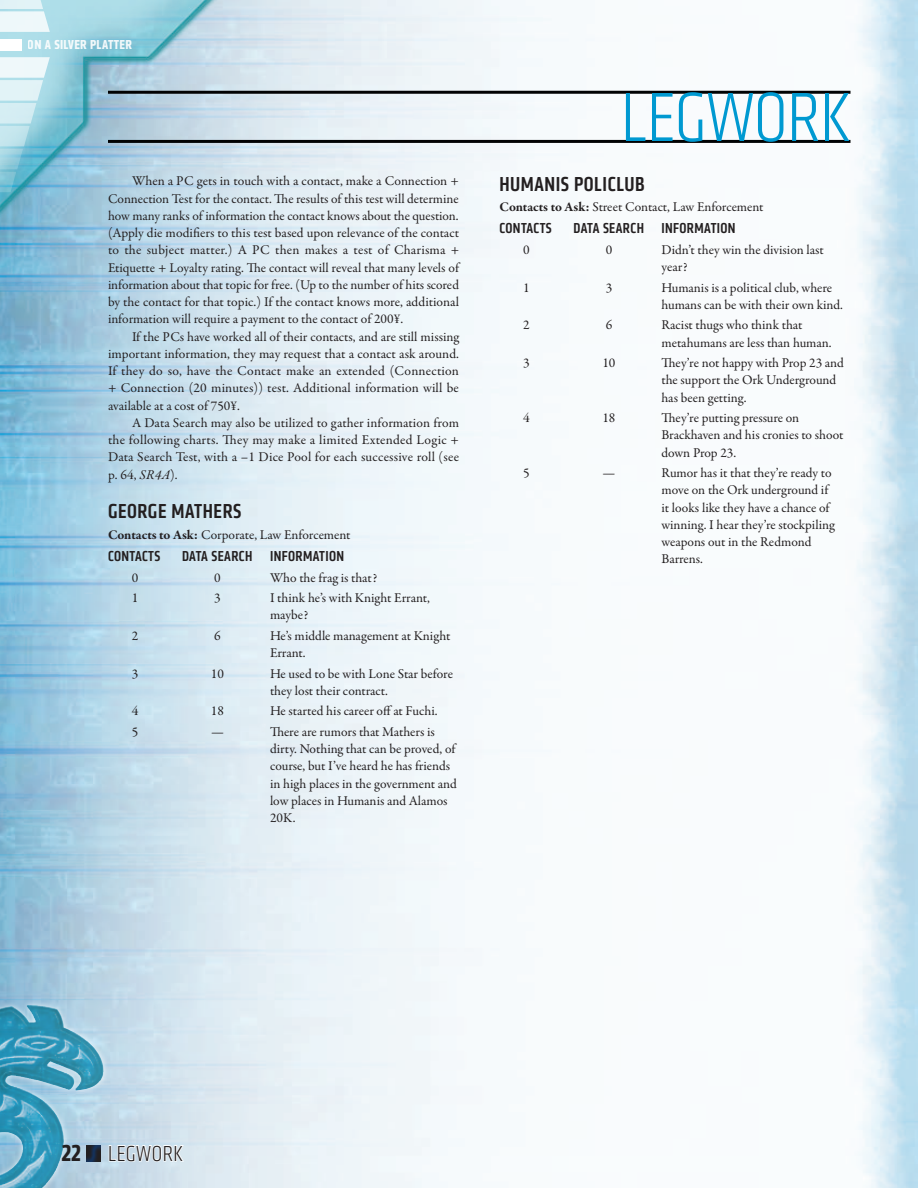
<style>
.page{position:relative;width:918px;height:1188px;background:#fff}
.page>*{position:absolute;margin:0;border:0;box-sizing:border-box;transform-origin:0 0}
.t1{font:300 condensed 72px "Klavika";color:#0099d1}
.t2{font:300 condensed 22.5px "Klavika";color:#231f20}
.t3{font:500 condensed 21px "Klavika";letter-spacing:.025em;color:#231f20}
.t4{font:500 condensed 15px "Klavika";letter-spacing:.025em;color:#231f20}
.t5{font:13.5px/17.2px "Garamond Premr Pro";color:#231f20}
.t6{font:700 condensed 13.5px "Klavika";letter-spacing:.025em;color:#fff}
.s1{font-style:italic}
.s2{font-weight:700}
.s3{font-weight:700;font-size:24px}
</style>
<div class="page">
<img style="left:0;top:0;width:918px;height:1188px">
<svg style="left:0;top:999px;width:109px;height:189px;background:#78b6ce"></svg>
<img style="left:0;top:1005px;width:35px;height:82px">
<div style="left:85px;top:1143px;width:18px;height:19px;background:#0099d1;opacity:.5"></div>
<svg style="left:108px;top:1140px;width:77px;height:27px"></svg>
<hr style="left:108px;top:91px;width:742px;height:3px;background:#010203">
<hr style="left:108px;top:140px;width:742px;height:3px;background:#010203">
<img style="left:0;top:0;width:297px;height:306px">
<svg style="left:0;top:57px;width:50px;height:135px;background:#a7d7e3"></svg>
<svg style="left:0;top:0;width:50px;height:32px;background:#e0f2f6"></svg>
<div style="left:0;top:39px;width:21px;height:12px;background:#fff"></div>
<p class="t6" style="left:28px;top:36px;width:106px">ON A SILVER PLATTER</p>
<p class="t5" style="left:108px;top:173px;width:353px;text-align:justify;text-indent:24px">When a PC gets in touch with a contact, make a Connection + Connection Test for the contact. The results of this test will determine how many ranks of information the contact knows about the question. (Apply die modifiers to this test based upon relevance of the contact to the subject matter.) A PC then makes a test of Charisma + Etiquette + Loyalty rating. The contact will reveal that many levels of information about that topic for free. (Up to the number of hits scored by the contact for that topic.) If the contact knows more, additional information will require a payment to the contact of 200¥.</p>
<p class="t5" style="left:108px;top:328px;width:353px;text-align:justify;text-indent:24px">If the PCs have worked all of their contacts, and are still missing important information, they may request that a contact ask around.<br>If they do so, have the Contact make an extended (Connection + Connection (20 minutes)) test. Additional information will be available at a cost of 750¥.</p>
<p class="t5" style="left:108px;top:414px;width:353px;text-align:justify;text-indent:24px">A Data Search may also be utilized to gather information from the following charts. They may make a limited Extended Logic + Data Search Test, with a –1 Dice Pool for each successive roll (see p. 64, <span class="s1">SR4A</span>).</p>
<h3 class="t3" style="left:108px;top:498px;width:88px">GEORGE MATHERS</h3>
<p class="t5" style="left:108px;top:526px;width:244px"><span class="s2">Contacts to Ask:</span> Corporate, Law Enforcement</p>
<p class="t4" style="left:108px;top:547px;width:20px">CONTACTS</p>
<p class="t4" style="left:182px;top:547px;width:43px">DATA SEARCH</p>
<p class="t4" style="left:270px;top:547px;width:33px">INFORMATI</p>
<p class="t4" style="left:329px;top:547px;width:15px">ON</p>
<p class="t5" style="left:132px;top:569px;width:8px">0</p>
<p class="t5" style="left:214px;top:569px;width:8px">0</p>
<p class="t5" style="left:270px;top:569px;width:109px">Who the frag is that?</p>
<p class="t5" style="left:132px;top:590px;width:8px">1</p>
<p class="t5" style="left:214px;top:590px;width:8px">3</p>
<p class="t5" style="left:270px;top:590px;width:162px">I think he’s with Knight Errant, maybe?</p>
<p class="t5" style="left:132px;top:627px;width:8px">2</p>
<p class="t5" style="left:214px;top:627px;width:8px">6</p>
<p class="t5" style="left:270px;top:627px;width:182px">He’s middle management at Knight<br>Errant.</p>
<p class="t5" style="left:132px;top:665px;width:8px">3</p>
<p class="t5" style="left:211px;top:665px;width:15px">10</p>
<p class="t5" style="left:270px;top:665px;width:184px">He used to be with Lone Star before they lost their contract.</p>
<p class="t5" style="left:132px;top:703px;width:8px">4</p>
<p class="t5" style="left:211px;top:703px;width:15px">18</p>
<p class="t5" style="left:270px;top:703px;width:169px">He started his career off at Fuchi.</p>
<p class="t5" style="left:132px;top:723px;width:8px">5</p>
<p class="t5" style="left:211px;top:723px;width:14px">—</p>
<p class="t5" style="left:270px;top:723px;width:188px">There are rumors that Mathers is dirty. Nothing that can be proved, of course, but I’ve heard he has friends in high places in the government and low places in Humanis and Alamos<br>20K.</p>
<h1 class="t1" style="left:621px;top:78px;width:33px">LEGWORK</h1>
<h3 class="t3" style="left:500px;top:170px;width:22px">HUMANIS</h3>
<h3 class="t3" style="left:574px;top:170px;width:30px">POLICLUB</h3>
<p class="t5" style="left:500px;top:198px;width:266px"><span class="s2">Contacts to Ask:</span> Street Contact, Law Enforcement</p>
<p class="t4" style="left:500px;top:219px;width:20px">CONTACTS</p>
<p class="t4" style="left:574px;top:219px;width:43px">DATA SEARCH</p>
<p class="t4" style="left:662px;top:219px;width:33px">INFORMATI</p>
<p class="t4" style="left:721px;top:219px;width:15px">ON</p>
<p class="t5" style="left:523px;top:241px;width:8px">0</p>
<p class="t5" style="left:606px;top:241px;width:8px">0</p>
<p class="t5" style="left:662px;top:241px;width:164px">Didn’t they win the division last year?</p>
<p class="t5" style="left:523px;top:279px;width:8px">1</p>
<p class="t5" style="left:606px;top:279px;width:8px">3</p>
<p class="t5" style="left:662px;top:279px;width:183px">Humanis is a political club, where humans can be with their own kind.</p>
<p class="t5" style="left:523px;top:317px;width:8px">2</p>
<p class="t5" style="left:606px;top:317px;width:8px">6</p>
<p class="t5" style="left:662px;top:317px;width:172px">Racist thugs who think that metahumans are less than human.</p>
<p class="t5" style="left:523px;top:355px;width:8px">3</p>
<p class="t5" style="left:602px;top:355px;width:15px">10</p>
<p class="t5" style="left:662px;top:355px;width:184px">They’re not happy with Prop 23 and the support the Ork Underground has been getting.</p>
<p class="t5" style="left:523px;top:410px;width:8px">4</p>
<p class="t5" style="left:602px;top:410px;width:15px">18</p>
<p class="t5" style="left:662px;top:410px;width:184px">They’re putting pressure on<br>Brackhaven and his cronies to shoot down Prop 23.</p>
<p class="t5" style="left:523px;top:465px;width:8px">5</p>
<p class="t5" style="left:603px;top:465px;width:14px">—</p>
<p class="t5" style="left:662px;top:465px;width:175px">Rumor has it that they’re ready to move on the Ork underground if it looks like they have a chance of winning. I hear they’re stockpiling weapons out in the Redmond<br>Barrens.</p>
<h2 class="t2" style="left:61px;top:1141px;width:58px"><span class="s3">22</span> LEGWORK</h2>
</div>
